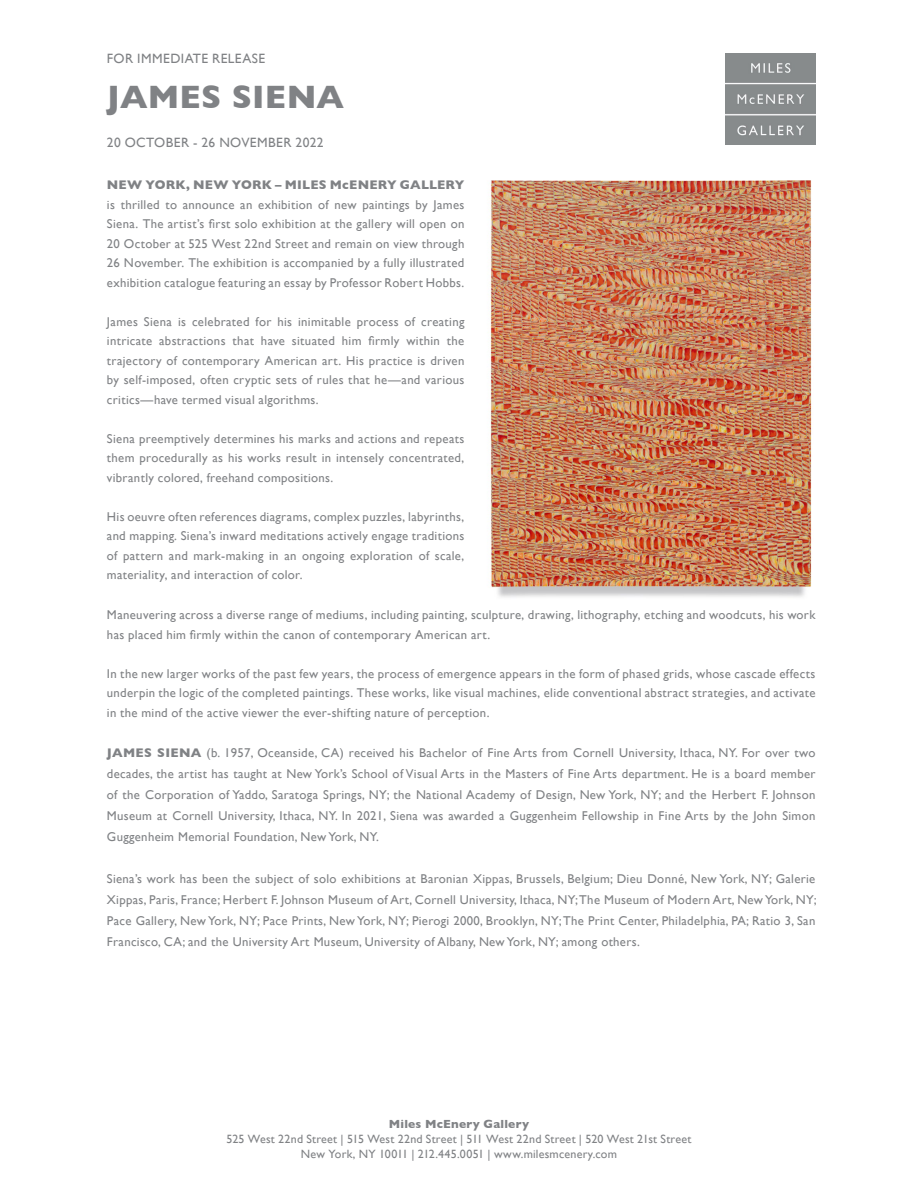
<style>
.page{position:relative;width:918px;height:1188px;background:#fff}
.page>*{position:absolute;margin:0;border:0;box-sizing:border-box;transform-origin:0 0}
.t1{font:700 33px "Gill Sans";letter-spacing:.005em;color:#808285}
.t2{font:13.5px "Gill Sans";letter-spacing:.03em;color:#808285}
.t3{font:12.75px/19.5px "Gill Sans";letter-spacing:.025em;color:#808285;text-align:justify}
.t4{font:12px "Gill Sans";letter-spacing:.02em;color:#808285}
.t5{font:700 12px "Gill Sans";letter-spacing:.02em;color:#808285}
.s1{font-weight:700}
</style>
<div class="page">
<img style="left:725px;top:54px;width:90px;height:90px">
<img style="left:490px;top:181px;width:322px;height:416px">
<p class="t2" style="left:107px;top:51px;width:160px">FOR IMMEDIATE RELEASE</p>
<p class="t1" style="left:107px;top:70px;width:239px">JAMES SIENA</p>
<p class="t2" style="left:107px;top:134px;width:218px">20 OCTOBER - 26 NOVEMBER 2022</p>
<p class="t3" style="left:107px;top:175px;width:359px"><span class="s1">NEW YORK, NEW YORK – MILES McENERY GALLERY </span>is thrilled to announce an exhibition of new paintings by James Siena. The artist’s first solo exhibition at the gallery will open on 20 October at 525 West 22nd Street and remain on view through 26 November. The exhibition is accompanied by a fully illustrated exhibition catalogue featuring an essay by Professor Robert Hobbs.</p>
<p class="t3" style="left:107px;top:312px;width:359px">James Siena is celebrated for his inimitable process of creating intricate abstractions that have situated him firmly within the trajectory of contemporary American art. His practice is driven by self-imposed, often cryptic sets of rules that he—and various critics—have termed visual algorithms.</p>
<p class="t3" style="left:107px;top:429px;width:359px">Siena preemptively determines his marks and actions and repeats them procedurally as his works result in intensely concentrated, vibrantly colored, freehand compositions.</p>
<p class="t3" style="left:107px;top:507px;width:359px">His oeuvre often references diagrams, complex puzzles, labyrinths, and mapping. Siena’s inward meditations actively engage traditions of pattern and mark-making in an ongoing exploration of scale, materiality, and interaction of color.</p>
<p class="t3" style="left:107px;top:605px;width:710px">Maneuvering across a diverse range of mediums, including painting, sculpture, drawing, lithography, etching and woodcuts, his work has placed him firmly within the canon of contemporary American art.</p>
<p class="t3" style="left:107px;top:664px;width:710px">In the new larger works of the past few years, the process of emergence appears in the form of phased grids, whose cascade effects underpin the logic of the completed paintings. These works, like visual machines, elide conventional abstract strategies, and activate in the mind of the active viewer the ever-shifting nature of perception.</p>
<p class="t3" style="left:107px;top:742px;width:710px;line-height:21px"><span class="s1">JAMES SIENA</span> (b. 1957, Oceanside, CA) received his Bachelor of Fine Arts from Cornell University, Ithaca, NY. For over two decades, the artist has taught at New York’s School of Visual Arts in the Masters of Fine Arts department. He is a board member of the Corporation of Yaddo, Saratoga Springs, NY; the National Academy of Design, New York, NY; and the Herbert F. Johnson Museum at Cornell University, Ithaca, NY. In 2021, Siena was awarded a Guggenheim Fellowship in Fine Arts by the John Simon Guggenheim Memorial Foundation, New York, NY.</p>
<p class="t3" style="left:107px;top:868px;width:711px;line-height:21px">Siena’s work has been the subject of solo exhibitions at Baronian Xippas, Brussels, Belgium; Dieu Donné, New York, NY; Galerie Xippas, Paris, France; Herbert F. Johnson Museum of Art, Cornell University, Ithaca, NY; The Museum of Modern Art, New York, NY; Pace Gallery, New York, NY; Pace Prints, New York, NY; Pierogi 2000, Brooklyn, NY; The Print Center, Philadelphia, PA; Ratio 3, San Francisco, CA; and the University Art Museum, University of Albany, New York, NY; among others.</p>
<p class="t5" style="left:389px;top:1115px;width:142px">Miles McEnery Gallery</p>
<p class="t4" style="left:227px;top:1132px;width:467px">525 West 22nd Street | 515 West 22nd Street | 511 West 22nd Street | 520 West 21st Street</p>
<p class="t4" style="left:301px;top:1147px;width:318px">New York, NY 10011 | 212.445.0051 | www.milesmcenery.com</p>
</div>
